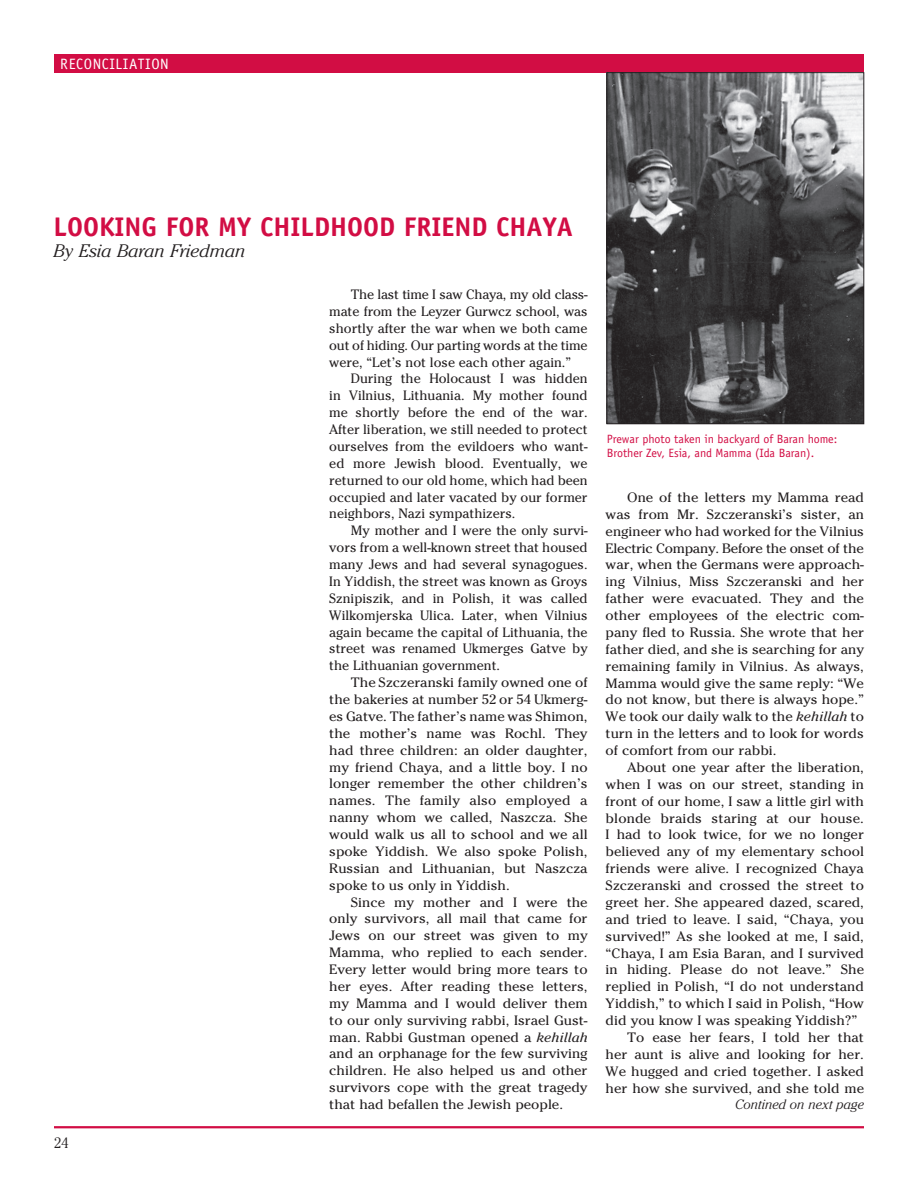
<style>
.page{position:relative;width:918px;height:1188px;background:#fff}
.page>*{position:absolute;margin:0;border:0;box-sizing:border-box;transform-origin:0 0}
.t1{font:700 27px "Officina Sans Std";color:#d20d44}
.t2{font:italic 300 18px "Cheltenham";color:#231f20;scale:1.05 1}
.t3{font:15px "Officina Sans Std";letter-spacing:.04em;color:#fff}
.t4{font:300 15px "Cheltenham";color:#231f20}
.t5{font:13.5px/16.8px "Cheltenham";color:#231f20;text-align:justify;scale:1.05 1}
.t6{font:13.5px/16.8px "Cheltenham";color:#231f20;text-align:justify}
.t7{font:italic 300 13.5px "Cheltenham";color:#231f20}
.t8{font:12px/13.8px "Officina Sans Std";color:#d20d44}
.s1{font-style:italic}
</style>
<div class="page">
<div style="left:54px;top:54px;width:810px;height:18px;background:#d20d44"></div>
<hr style="left:54px;top:1126px;width:810px;height:2px;background:#d20d44">
<img style="left:609px;top:74px;width:253px;height:348px">
<div style="left:607px;top:72px;width:257px;height:352px;border:1px solid #231f20"></div>
<p class="t3" style="left:60px;top:55px;width:110px">RECONCILIATION</p>
<h1 class="t1" style="left:54px;top:210px;width:521px">LOOKING FOR MY CHILDHOOD FRIEND CHAYA</h1>
<h2 class="t2" style="left:54px;top:241px;width:184px">By Esia Baran Friedman</h2>
<p class="t4" style="left:54px;top:1134px;width:16px">24</p>
<p class="t6" style="left:329px;top:286px;width:260px;text-indent:22px">The last time I saw Chaya, my old class&shy;mate from the Leyzer Gurwcz school, was shortly after the war when we both came out of hiding. Our parting words at the time were, “Let’s not lose each other again.”</p>
<p class="t6" style="left:329px;top:370px;width:260px;text-indent:22px">During the Holocaust I was hidden in Vilnius, Lithuania. My mother found me shortly before the end of the war.<br>After liberation, we still needed to protect ourselves from the evildoers who want&shy;ed more Jewish blood. Eventually, we returned to our old home, which had been occupied and later vacated by our former neighbors, Nazi sympathizers.</p>
<p class="t6" style="left:329px;top:522px;width:260px;text-indent:22px">My mother and I were the only survi&shy;vors from a well-known street that housed many Jews and had several synagogues.<br>In Yiddish, the street was known as Groys Sznipiszik, and in Polish, it was called Wilkomjerska Ulica. Later, when Vilnius again became the capital of Lithuania, the street was renamed Ukmerges Gatve by the Lithuanian government.</p>
<p class="t5" style="left:329px;top:674px;width:248px;text-indent:22px">The Szczeranski family owned one of the bakeries at number 52 or 54 Ukmerg&shy;es Gatve. The father’s name was Shimon, the mother’s name was Rochl. They had three children: an older daughter, my friend Chaya, and a little boy. I no longer remember the other children’s names. The family also employed a nanny whom we called, Naszcza. She would walk us all to school and we all spoke Yiddish. We also spoke Polish, Russian and Lithuanian, but Naszcza spoke to us only in Yiddish.</p>
<p class="t5" style="left:329px;top:894px;width:248px;text-indent:22px">Since my mother and I were the only survivors, all mail that came for Jews on our street was given to my Mamma, who replied to each sender.<br>Every letter would bring more tears to her eyes. After reading these letters, my Mamma and I would deliver them to our only surviving rabbi, Israel Gust&shy;man. Rabbi Gustman opened a <span class="s1">kehillah </span>and an orphanage for the few surviving children. He also helped us and other survivors cope with the great tragedy that had befallen the Jewish people.</p>
<p class="t8" style="left:607px;top:432px;width:232px">Prewar photo taken in backyard of Baran home:<br>Brother Zev, Esia, and Mamma (Ida Baran).</p>
<p class="t5" style="left:606px;top:489px;width:248px;text-indent:22px">One of the letters my Mamma read was from Mr. Szczeranski’s sister, an engineer who had worked for the Vilnius Electric Company. Before the onset of the war, when the Germans were approach&shy;ing Vilnius, Miss Szczeranski and her father were evacuated. They and the other employees of the electric com&shy;pany fled to Russia. She wrote that her father died, and she is searching for any remaining family in Vilnius. As always, Mamma would give the same reply: “We do not know, but there is always hope.” We took our daily walk to the <span class="s1">kehillah</span> to turn in the letters and to look for words of comfort from our rabbi.</p>
<p class="t5" style="left:627px;top:759px;width:227px">About one year after the liberation,</p>
<p class="t5" style="left:606px;top:776px;width:248px">when I was on our street, standing in</p>
<p class="t5" style="left:606px;top:793px;width:248px">front of our home, I saw a little girl with</p>
<p class="t5" style="left:606px;top:810px;width:247px">blonde braids staring at our house.</p>
<p class="t5" style="left:606px;top:826px;width:248px">I had to look twice, for we no longer</p>
<p class="t5" style="left:606px;top:843px;width:248px">believed any of my elementary school</p>
<p class="t5" style="left:606px;top:860px;width:248px">friends were alive. I recognized Chaya</p>
<p class="t5" style="left:606px;top:877px;width:248px">Szczeranski and crossed the street to</p>
<p class="t5" style="left:606px;top:894px;width:248px">greet her. She appeared dazed, scared,</p>
<p class="t5" style="left:606px;top:911px;width:248px">and tried to leave. I said, “Chaya, you</p>
<p class="t5" style="left:606px;top:928px;width:248px">survived!” As she looked at me, I said,</p>
<p class="t5" style="left:606px;top:945px;width:248px">“Chaya, I am Esia Baran, and I survived</p>
<p class="t5" style="left:606px;top:961px;width:248px">in hiding. Please do not leave.” She</p>
<p class="t5" style="left:606px;top:978px;width:248px">replied in Polish, “I do not understand</p>
<p class="t5" style="left:606px;top:995px;width:248px">Yiddish,” to which I said in Polish, “How</p>
<p class="t5" style="left:606px;top:1012px;width:241px">did you know I was speaking Yiddish?”</p>
<p class="t5" style="left:627px;top:1029px;width:227px">To ease her fears, I told her that</p>
<p class="t5" style="left:606px;top:1046px;width:248px">her aunt is alive and looking for her.</p>
<p class="t5" style="left:606px;top:1063px;width:248px">We hugged and cried together. I asked</p>
<p class="t5" style="left:606px;top:1080px;width:248px">her how she survived, and she told me</p>
<p class="t7" style="left:735px;top:1097px;width:131px">Contined on next page</p>
</div>
